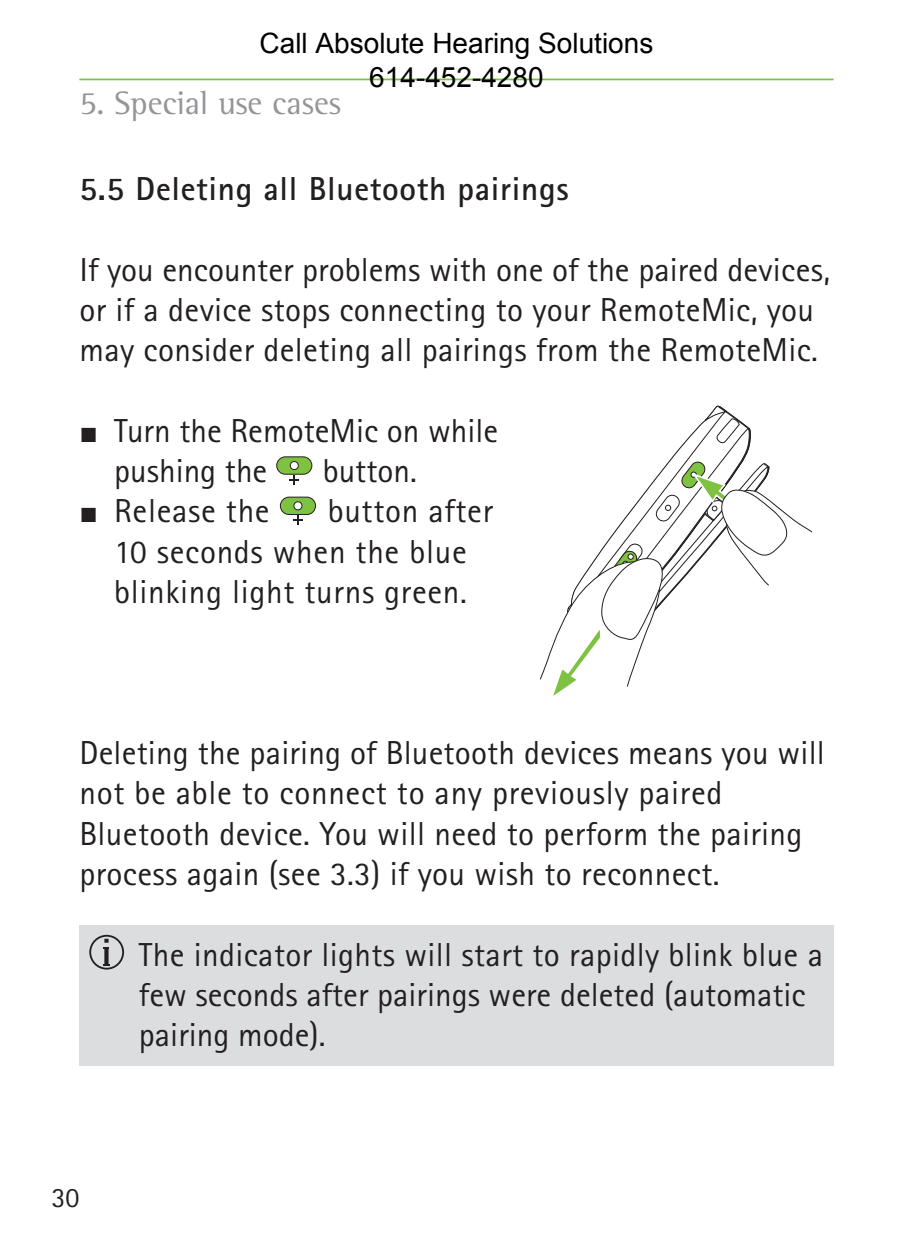
<style>
.page{position:relative;width:913px;height:1241px;background:#fff}
.page>*{position:absolute;margin:0;border:0;box-sizing:border-box;transform-origin:0 0}
._01_A6s_Cover_Head_1{font:33.25px/40.2px "Rotis Sans Serif Pro";letter-spacing:.01em;color:#231f20}
._01_A6s_Cover_Head_1-2{font:700 33.25px "Rotis Sans Serif Pro";letter-spacing:.02em;color:#231f20}
._01_A6s_Cover_Head_1-3{font:33.25px "Rotis Semi Serif Pro";color:#939598}
.t1{font:28px/33.6px "Arial";color:#000;text-align:center}
.t2{font:28px "Rotis Sans Serif Pro";color:#231f20}
.s1{font-family:"European Pi Three"}
</style>
<div class="page">
<svg style="left:540px;top:405px;width:273px;height:291px"></svg>
<hr style="left:79px;top:78px;width:754px;height:2px;background:#7fc241">
<div style="left:79px;top:925px;width:754px;height:140px;background:#dcdddf"></div>
<div style="left:277px;top:457px;width:35px;height:17px;background:#7fc241;border-radius:9px"></div>
<div style="left:276px;top:456px;width:36px;height:18px;border:1px solid #231f20;border-radius:9px"></div>
<div style="left:290px;top:461px;width:8px;height:8px;background:#fff;border-radius:50%"></div>
<div style="left:290px;top:461px;width:9px;height:9px;border:1px solid #231f20;border-radius:50%"></div>
<svg style="left:290px;top:475px;width:9px;height:9px"></svg>
<div style="left:280px;top:497px;width:35px;height:17px;background:#7fc241;border-radius:9px"></div>
<div style="left:280px;top:496px;width:36px;height:19px;border:1px solid #231f20;border-radius:9px"></div>
<div style="left:294px;top:501px;width:8px;height:9px;background:#fff;border-radius:50%"></div>
<div style="left:293px;top:501px;width:9px;height:9px;border:1px solid #231f20;border-radius:50%"></div>
<svg style="left:293px;top:515px;width:9px;height:10px"></svg>
<svg style="left:89px;top:934px;width:35px;height:35px"></svg>
<p class="t1" style="left:259px;top:27px;width:395px">Call Absolute Hearing Solutions<br>614-452-4280</p>
<p class="_01_A6s_Cover_Head_1-3" style="left:79px;top:82px;width:263px">5. Special use cases</p>
<p class="_01_A6s_Cover_Head_1-2" style="left:79px;top:168px;width:491px">5.5 Deleting all Bluetooth pairings</p>
<p class="_01_A6s_Cover_Head_1" style="left:79px;top:250px;width:752px">If you encounter problems with one of the paired devices, or if a device stops connecting to your RemoteMic, you may consider deleting all pairings from the RemoteMic.</p>
<p class="_01_A6s_Cover_Head_1" style="left:114px;top:411px;width:386px;text-indent:-35px"><span class="s1">J</span> Turn the RemoteMic on while pushing the</p>
<p class="_01_A6s_Cover_Head_1" style="left:323px;top:451px;width:96px">button.</p>
<p class="_01_A6s_Cover_Head_1" style="left:114px;top:491px;width:380px;text-indent:214px">button after<br>10 seconds when the blue blinking light turns green.</p>
<p class="_01_A6s_Cover_Head_1" style="left:79px;top:491px;width:192px"><span class="s1">J</span> Release the</p>
<p class="_01_A6s_Cover_Head_1" style="left:79px;top:733px;width:747px">Deleting the pairing of Bluetooth devices means you will not be able to connect to any previously paired Bluetooth device. You will need to perform the pairing process again (see 3.3) if you wish to reconnect.</p>
<p class="t2" style="left:51px;top:1180px;width:29px">30</p>
<p class="_01_A6s_Cover_Head_1" style="left:139px;top:934px;width:685px">The indicator lights will start to rapidly blink blue a few seconds after pairings were deleted (automatic pairing mode).</p>
</div>
